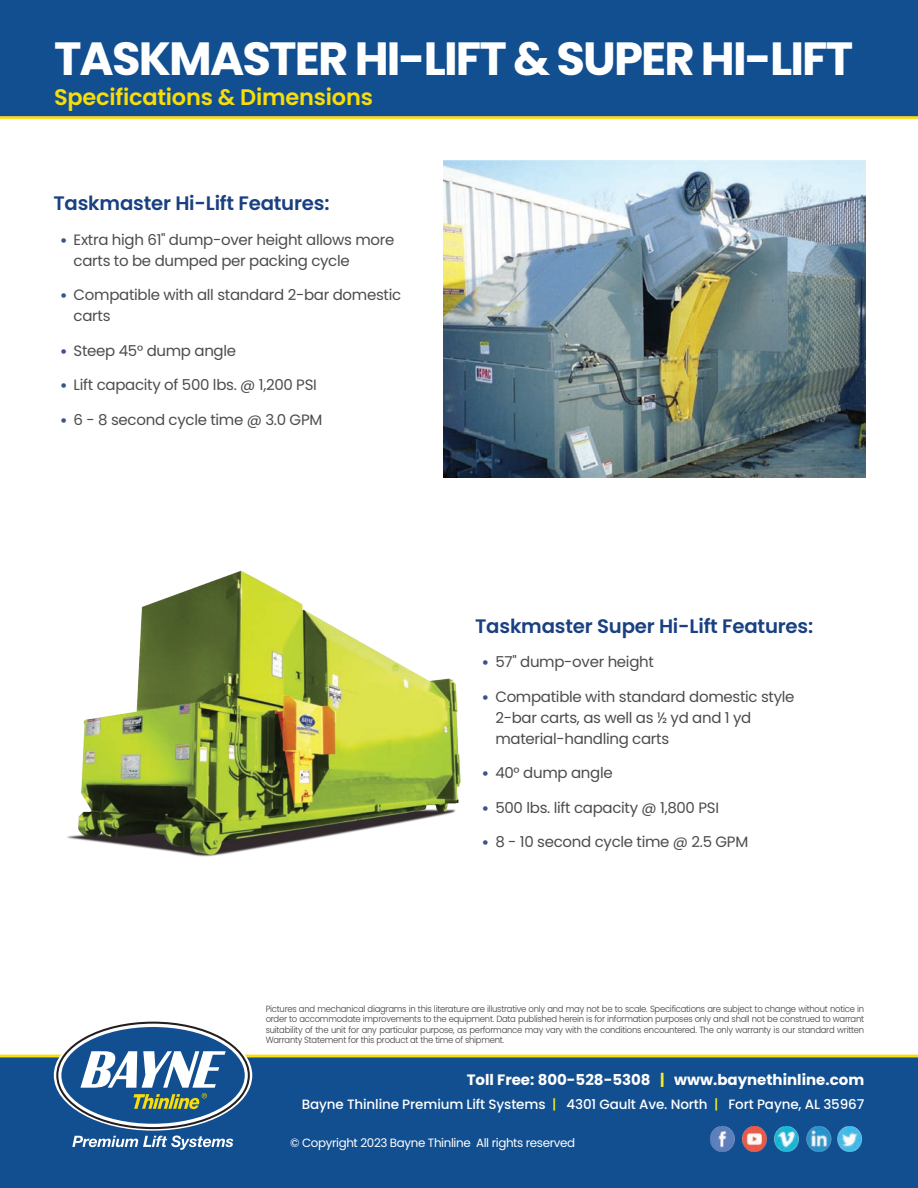
<style>
.page{position:relative;width:918px;height:1188px;background:#fff}
.page>*{position:absolute;margin:0;border:0;box-sizing:border-box;transform-origin:0 0}
.t1{font:700 46.5px "Poppins";letter-spacing:-.04em;color:#fff}
.t2{font:600 22.5px "Poppins";letter-spacing:-.01em;color:#f8dd08}
.t3{font:600 19.5px "Poppins";letter-spacing:-.01em;color:#194081}
.t4{font:15px/21px "Poppins";letter-spacing:-.02em;color:#4b4c4d}
.t5{font:700 15px "Poppins";color:#fff}
.t6{font:500 13.5px "Poppins";letter-spacing:-.01em;color:#fff}
.t7{font:12px "Poppins";letter-spacing:-.03em;color:#fff}
.t8{font:300 9px/10.5px "Poppins";letter-spacing:-.03em;color:#3e3e3f;text-align:justify;scale:.94 1}
.s1{font-weight:900;font-size:13.5px;color:#3b538e}
.s2{color:#f7ee21}
</style>
<div class="page">
<img style="left:0;top:0;width:918px;height:1188px">
<svg style="left:56px;top:1022px;width:194px;height:107px"></svg>
<svg style="left:72px;top:1136px;width:161px;height:14px"></svg>
<img style="left:711px;top:1127px;width:152px;height:24px">
<img style="left:443px;top:161px;width:422px;height:316px">
<img style="left:53px;top:568px;width:422px;height:324px">
<h1 class="t1" style="left:54px;top:32px;width:801px">TASKMASTER HI-LIFT &amp; SUPER HI-LIFT</h1>
<h2 class="t2" style="left:54px;top:85px;width:321px">Specifications &amp; Dimensions</h2>
<h3 class="t3" style="left:53px;top:192px;width:278px">Taskmaster Hi-Lift Features:</h3>
<h3 class="t4" style="left:74px;top:229px;width:322px;text-indent:-14px"><span class="s1">•</span> Extra high 61" dump-over height allows more carts to be dumped per packing cycle</h3>
<h3 class="t4" style="left:74px;top:285px;width:329px;text-indent:-14px"><span class="s1">•</span> Compatible with all standard 2-bar domestic carts</h3>
<h3 class="t4" style="left:60px;top:340px;width:178px"><span class="s1">•</span> Steep 45° dump angle</h3>
<h3 class="t4" style="left:60px;top:375px;width:258px"><span class="s1">•</span> Lift capacity of 500 lbs. @ 1,200 PSI</h3>
<h3 class="t4" style="left:60px;top:409px;width:264px"><span class="s1">•</span> 6 - 8 second cycle time @ 3.0 GPM</h3>
<h3 class="t3" style="left:475px;top:615px;width:340px">Taskmaster Super Hi-Lift Features:</h3>
<h3 class="t4" style="left:482px;top:652px;width:174px"><span class="s1">•</span> 57" dump-over height</h3>
<h3 class="t4" style="left:495px;top:686px;width:301px;text-indent:-14px"><span class="s1">•</span> Compatible with standard domestic style<br>2-bar carts, as well as ½ yd and 1 yd material-handling carts</h3>
<h3 class="t4" style="left:482px;top:763px;width:132px"><span class="s1">•</span> 40° dump angle</h3>
<h3 class="t4" style="left:482px;top:797px;width:239px"><span class="s1">•</span> 500 lbs. lift capacity @ 1,800 PSI</h3>
<h3 class="t4" style="left:482px;top:832px;width:268px"><span class="s1">•</span> 8 - 10 second cycle time @ 2.5 GPM</h3>
<p class="t8" style="left:266px;top:1003px;width:638px">Pictures and mechanical diagrams in this literature are illustrative only and may not be to scale. Specifications are subject to change without notice in order to accommodate improvements to the equipment. Data published herein is for information purposes only and shall not be construed to warrant suitability of the unit for any particular purpose, as performance may vary with the conditions encountered. The only warranty is our standard written Warranty Statement for this product at the time of shipment.</p>
<h3 class="t5" style="left:467px;top:1071px;width:399px">Toll Free: 800-528-5308 <span class="s2">|</span> www.baynethinline.com</h3>
<h3 class="t6" style="left:302px;top:1097px;width:564px">Bayne Thinline Premium Lift Systems <span class="s2">|</span> 4301 Gault Ave. North <span class="s2">|</span> Fort Payne, AL 35967</h3>
<h3 class="t7" style="left:290px;top:1136px;width:287px">© Copyright 2023 Bayne Thinline All rights reserved</h3>
</div>
